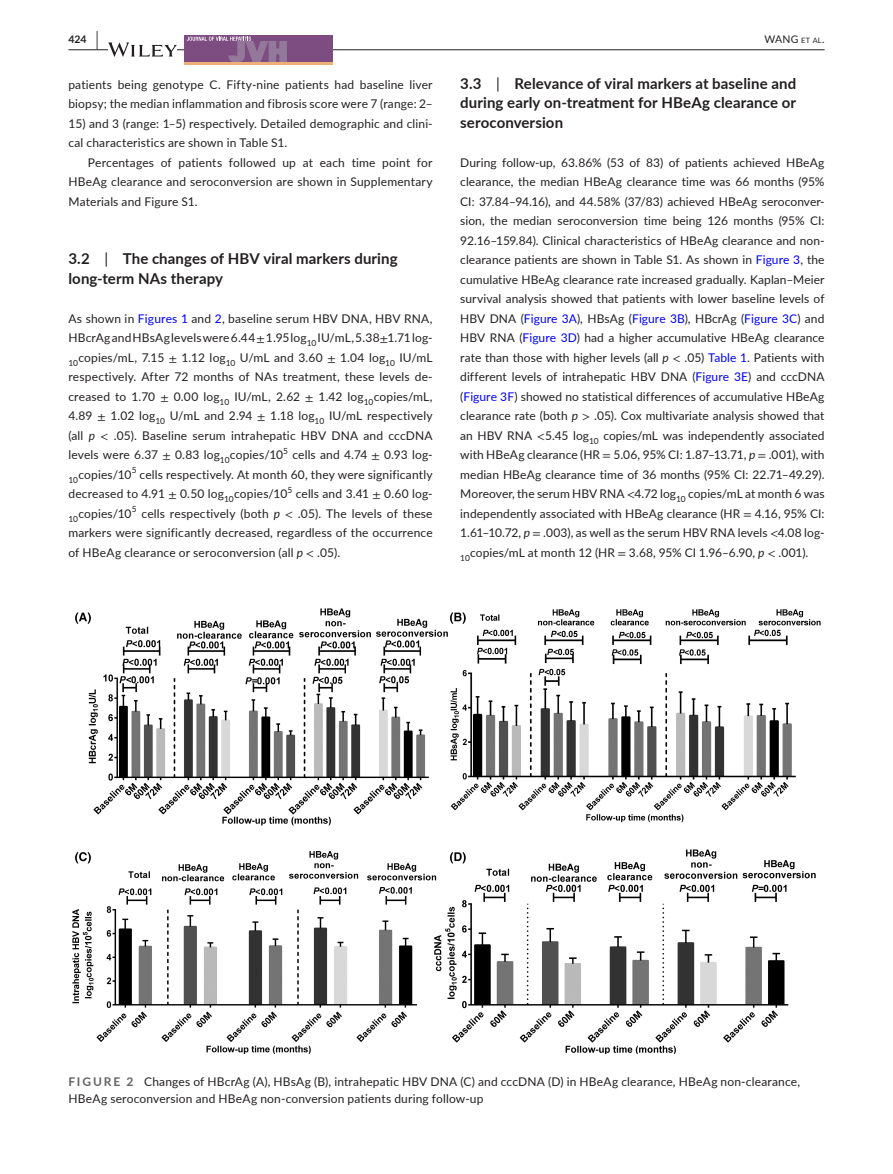
<style>
.page{position:relative;width:893px;height:1174px;background:#fff}
.page>*{position:absolute;margin:0;border:0;box-sizing:border-box;transform-origin:0 0}
.t1{font:700 15px/19.5px "Lato";letter-spacing:.01em;color:#231f20}
.t2{font:12px/19.5px "Lato";letter-spacing:.015em;color:#231f20}
.t3{font:10.5px "Lato";color:#231f20}
.t4{font:700 10.5px "Lato";color:#231f20}
.t5{font:8.4px "Lato";color:#231f20}
.s1{font-size:19.5px}
.s2{font-size:7.35px}
.s3{font-weight:400}
.s4{color:#00f}
.s5{font-style:italic}
.s6{font-family:"STIX"}
.s7{font-weight:700;color:#636366}
</style>
<div class="page">
<hr style="left:68px;top:49px;width:756px;height:1px;background:#231f20">
<svg style="left:108px;top:42px;width:69px;height:15px"></svg>
<div style="left:185px;top:35px;width:148px;height:30px;background:#7d4c80"></div>
<svg style="left:187px;top:37px;width:100px;height:25px"></svg>
<hr style="left:185px;top:62px;width:148px;height:3px;background:#efaf78">
<img style="left:72px;top:609px;width:749px;height:445px">
<p class="t4" style="left:68px;top:31px;width:31px">424 <span class="s1">|</span></p>
<p class="t3" style="left:765px;top:31px;width:61px">WANG <span class="s2">et al</span>.</p>
<p class="t2" style="left:68px;top:74px;width:366px">patients being genotype C. Fifty-nine patients had baseline liver biopsy; the median inflammation and fibrosis score were 7 (range: 2–</p>
<p class="t2" style="left:68px;top:113px;width:366px">15) and 3 (range: 1–5) respectively. Detailed demographic and clini&shy;cal characteristics are shown in Table S1.</p>
<p class="t2" style="left:68px;top:152px;width:366px;text-align:justify;text-indent:20px">Percentages of patients followed up at each time point for HBeAg clearance and seroconversion are shown in Supplementary Materials and Figure S1.</p>
<p class="t1" style="left:460px;top:73px;width:337px;text-align:justify">3.3 <span class="s3">|</span> Relevance of viral markers at baseline and during early on-treatment for HBeAg clearance or seroconversion</p>
<p class="t2" style="left:460px;top:152px;width:366px;text-align:justify">During follow-up, 63.86% (53 of 83) of patients achieved HBeAg clearance, the median HBeAg clearance time was 66 months (95% CI: 37.84–94.16), and 44.58% (37/83) achieved HBeAg seroconver&shy;sion, the median seroconversion time being 126 months (95% CI:<br>92.16–159.84). Clinical characteristics of HBeAg clearance and non&shy;clearance patients are shown in Table S1. As shown in <span class="s4">Figure 3</span>, the cumulative HBeAg clearance rate increased gradually. Kaplan–Meier survival analysis showed that patients with lower baseline levels of HBV DNA (<span class="s4">Figure 3A</span>), HBsAg (<span class="s4">Figure 3B</span>), HBcrAg (<span class="s4">Figure 3C</span>) and HBV RNA (<span class="s4">Figure 3D</span>) had a higher accumulative HBeAg clearance rate than those with higher levels (all <span class="s5">p</span> <span class="s6">&lt;</span> .05) <span class="s4">Table 1</span>. Patients with different levels of intrahepatic HBV DNA (<span class="s4">Figure 3E</span>) and cccDNA (<span class="s4">Figure 3F</span>) showed no statistical differences of accumulative HBeAg clearance rate (both <span class="s5">p</span> <span class="s6">&gt;</span> .05). Cox multivariate analysis showed that an HBV RNA <span class="s6">&lt;</span>5.45 log<sub>10</sub> copies/mL was independently associated with HBeAg clearance (HR <span class="s6">=</span> 5.06, 95% CI: 1.87–13.71, <span class="s5">p</span> <span class="s6">=</span> .001), with median HBeAg clearance time of 36 months (95% CI: 22.71–49.29).<br>Moreover, the serum HBV RNA <span class="s6">&lt;</span>4.72 log<sub>10</sub> copies/mL at month 6 was independently associated with HBeAg clearance (HR <span class="s6">=</span> 4.16, 95% CI:<br>1.61–10.72, <span class="s5">p</span> <span class="s6">=</span> .003), as well as the serum HBV RNA levels <span class="s6">&lt;</span>4.08 log-<sub>10</sub>copies/mL at month 12 (HR <span class="s6">=</span> 3.68, 95% CI 1.96–6.90, <span class="s5">p</span> <span class="s6">&lt;</span> .001).</p>
<p class="t1" style="left:68px;top:248px;width:331px">3.2 <span class="s3">|</span> The changes of HBV viral markers during long-term NAs therapy</p>
<p class="t2" style="left:68px;top:308px;width:366px;text-align:justify">As shown in <span class="s4">Figures 1</span> and <span class="s4">2</span>, baseline serum HBV DNA, HBV RNA, HBcrAg and HBsAg levels were 6.44<span class="s6">±</span>1.95log<sub>10</sub>IU/mL, 5.38<span class="s6">±</span>1.71log-<sub>10</sub>copies/mL, 7.15 <span class="s6">±</span> 1.12 log<sub>10</sub> U/mL and 3.60 <span class="s6">±</span> 1.04 log<sub>10</sub> IU/mL respectively. After 72 months of NAs treatment, these levels de&shy;creased to 1.70 <span class="s6">±</span> 0.00 log<sub>10</sub> IU/mL, 2.62 <span class="s6">±</span> 1.42 log<sub>10</sub>copies/mL, 4.89 <span class="s6">±</span> 1.02 log<sub>10</sub> U/mL and 2.94 <span class="s6">±</span> 1.18 log<sub>10</sub> IU/mL respectively (all <span class="s5">p</span> <span class="s6">&lt;</span> .05). Baseline serum intrahepatic HBV DNA and cccDNA levels were 6.37 <span class="s6">±</span> 0.83 log<sub>10</sub>copies/10</p>
<p class="t5" style="left:283px;top:445px;width:6px">5</p>
<p class="t2" style="left:292px;top:444px;width:142px">cells and 4.74 <span class="s6">±</span> 0.93 log-</p>
<p class="t2" style="left:68px;top:464px;width:65px"><sub>10</sub>copies/10</p>
<p class="t5" style="left:132px;top:464px;width:6px">5</p>
<p class="t2" style="left:68px;top:464px;width:366px;text-indent:71px">cells respectively. At month 60, they were significantly decreased to 4.91 <span class="s6">±</span> 0.50 log<sub>10</sub>copies/10</p>
<p class="t5" style="left:287px;top:484px;width:6px">5</p>
<p class="t2" style="left:296px;top:483px;width:138px">cells and 3.41 <span class="s6">±</span> 0.60 log-</p>
<p class="t2" style="left:68px;top:503px;width:65px"><sub>10</sub>copies/10</p>
<p class="t5" style="left:132px;top:503px;width:6px">5</p>
<p class="t2" style="left:68px;top:503px;width:366px;text-align:justify;text-indent:73px">cells respectively (both <span class="s5">p</span> <span class="s6">&lt;</span> .05). The levels of these markers were significantly decreased, regardless of the occurrence of HBeAg clearance or seroconversion (all <span class="s5">p</span> <span class="s6">&lt;</span> .05).</p>
<p class="t2" style="left:68px;top:1073px;width:733px;line-height:16.5px"><span class="s7">FIGURE 2</span> Changes of HBcrAg (A), HBsAg (B), intrahepatic HBV DNA (C) and cccDNA (D) in HBeAg clearance, HBeAg non-clearance,<br>HBeAg seroconversion and HBeAg non-conversion patients during follow-up</p>
</div>
